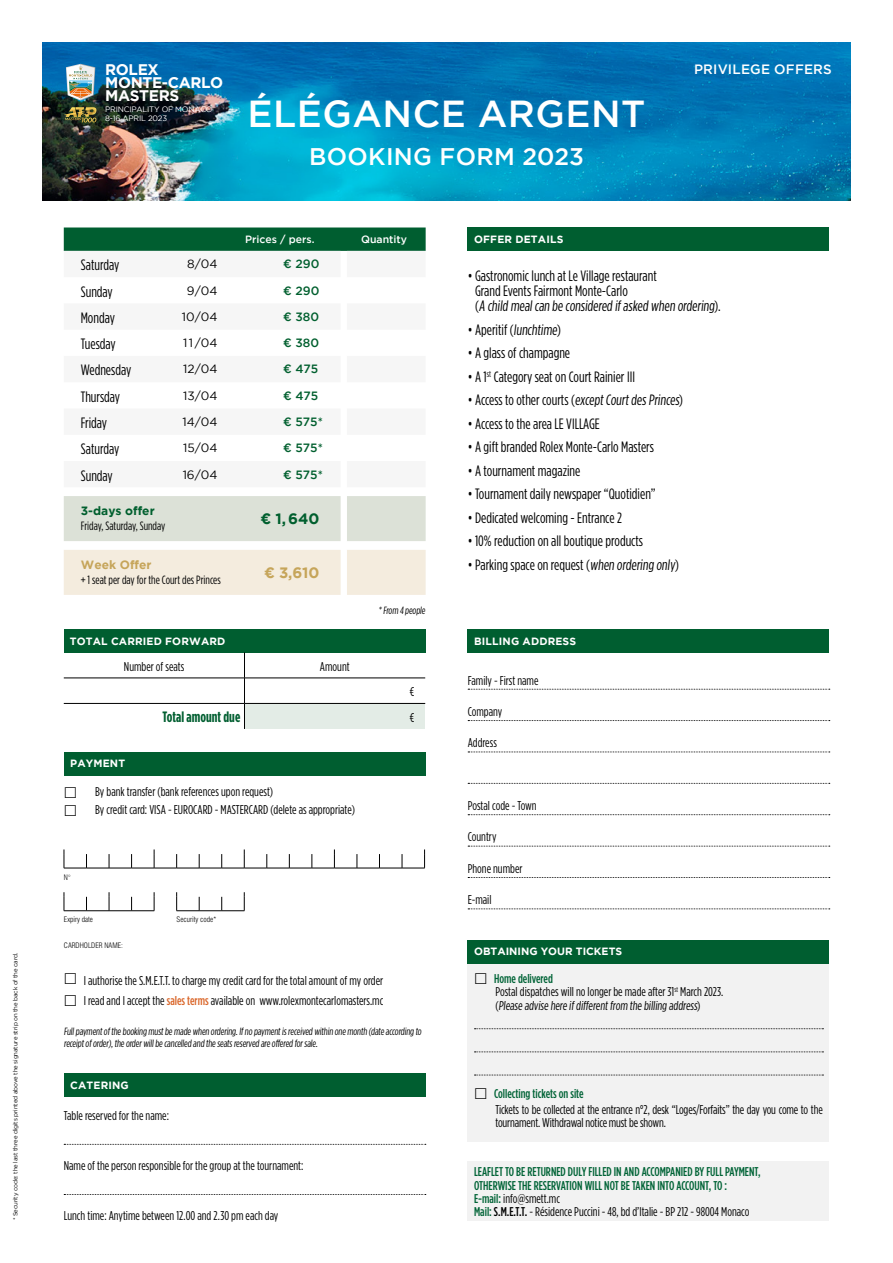
<style>
.page{position:relative;width:893px;height:1263px;background:#fff}
.page>*{position:absolute;margin:0;border:0;box-sizing:border-box;transform-origin:0 0}
.t1{font:500 37.5px "Gotham";letter-spacing:.015em;color:#fff}
.t2{font:500 24px "Gotham";letter-spacing:.015em;color:#fff}
.t3{font:700 15.3px/12.9px "Gotham";letter-spacing:-.025em;color:#fff}
.t4{font:15px/15px "Gotham Condensed";color:#000}
.t5{font:700 15px "Gotham Condensed";color:#005e30}
.t6{font:700 15px "Gotham";color:#005f2e}
.t7{font:700 15px "Gotham";color:#c6a55a}
.t8{font:500 13.5px "Gotham";letter-spacing:.015em;color:#fff}
.t9{font:12.75px/13.2px "Gotham Condensed";color:#000}
.t10{font:500 12.75px/13.2px "Gotham Condensed";color:#006336}
.t11{font:12px "Gotham Condensed";color:#000}
.t12{font:12px "Gotham";color:#000}
.t13{font:500 12px "Gotham";color:#005f2e}
.t14{font:700 12px "Gotham";color:#005f2e}
.t15{font:700 12px "Gotham";color:#c6a55a}
.t16{font:10.5px/12px "Gotham Condensed";color:#000}
.t17{font:700 10.5px "Gotham";letter-spacing:.015em;color:#fff}
.t18{font:500 10.5px "Gotham";color:#fff}
.t19{font:7.8px/8.7px "Gotham";letter-spacing:-.025em;color:#fff}
.t20{font:300 condensed 7.5px "Swiss 721 BT";color:#000}
.t21{font:6px "Gotham";letter-spacing:-.02em;color:#000}
.s1{font-weight:500;color:#da672b}
.s2{font-weight:500;color:#006336}
.s3{font-weight:400;color:#000}
.s4{color:#000}
</style>
<div class="page">
<img style="left:43px;top:43px;width:807px;height:158px">
<svg style="left:64px;top:107px;width:33px;height:16px"></svg>
<svg style="left:66px;top:64px;width:29px;height:37px"></svg>
<svg style="left:64px;top:227px;width:362px;height:24px;background:#076235"></svg>
<div style="left:64px;top:496px;width:362px;height:45px;background:#dce1d7"></div>
<div style="left:64px;top:550px;width:362px;height:45px;background:#f4ecde"></div>
<div style="left:64px;top:752px;width:361px;height:23px;background:#005e30"></div>
<div style="left:468px;top:227px;width:361px;height:24px;background:#005e30"></div>
<div style="left:468px;top:629px;width:361px;height:23px;background:#005e30"></div>
<svg style="left:468px;top:689px;width:362px;height:1px"></svg>
<svg style="left:468px;top:720px;width:362px;height:1px"></svg>
<svg style="left:468px;top:751px;width:362px;height:1px"></svg>
<svg style="left:468px;top:783px;width:362px;height:1px"></svg>
<svg style="left:468px;top:814px;width:362px;height:1px"></svg>
<svg style="left:468px;top:846px;width:362px;height:1px"></svg>
<svg style="left:468px;top:877px;width:362px;height:1px"></svg>
<svg style="left:468px;top:908px;width:362px;height:1px"></svg>
<div style="left:468px;top:963px;width:361px;height:179px;background:#f2f2f2"></div>
<svg style="left:474px;top:1028px;width:349px;height:1px"></svg>
<svg style="left:474px;top:1051px;width:349px;height:1px"></svg>
<svg style="left:474px;top:1075px;width:349px;height:1px"></svg>
<svg style="left:64px;top:1144px;width:362px;height:1px"></svg>
<svg style="left:64px;top:1194px;width:362px;height:1px"></svg>
<div style="left:468px;top:940px;width:361px;height:23px;background:#005e30"></div>
<div style="left:64px;top:1073px;width:361px;height:23px;background:#005e30"></div>
<div style="left:468px;top:1161px;width:361px;height:59px;background:#f2f2f2"></div>
<svg style="left:64px;top:849px;width:361px;height:20px"></svg>
<svg style="left:176px;top:892px;width:69px;height:19px"></svg>
<svg style="left:64px;top:892px;width:91px;height:19px"></svg>
<div style="left:64px;top:629px;width:361px;height:23px;background:#005e30"></div>
<div style="left:244px;top:703px;width:181px;height:26px;background:#e3ece6"></div>
<hr style="left:64px;top:678px;width:180px;height:1px;background:#000">
<hr style="left:244px;top:678px;width:181px;height:1px;background:#000">
<hr style="left:64px;top:703px;width:180px;height:1px;background:#000">
<hr style="left:244px;top:703px;width:181px;height:1px;background:#000">
<svg style="left:244px;top:652px;width:1px;height:77px"></svg>
<p class="t21" style="left:12px;top:1220px;width:269px;rotate:-90deg">* Security code: the last three digits printed above the signature strip on the back of the card.</p>
<p class="t3" style="left:105px;top:63px;width:120px">ROLEX<br>MONTE-CARLO<br>MASTERS</p>
<p class="t19" style="left:105px;top:105px;width:109px">PRINCIPALITY OF MONACO<br>8-16 APRIL 2023</p>
<h1 class="t1" style="left:247px;top:93px;width:400px">ÉLÉGANCE ARGENT</h1>
<h2 class="t2" style="left:309px;top:142px;width:276px">BOOKING FORM 2023</h2>
<p class="t18" style="left:245px;top:233px;width:71px">Prices / pers.</p>
<p class="t18" style="left:361px;top:233px;width:47px">Quantity</p>
<p class="t17" style="left:474px;top:233px;width:91px">OFFER DETAILS</p>
<p class="t8" style="left:694px;top:61px;width:139px">PRIVILEGE OFFERS</p>
<p class="t4" style="left:81px;top:257px;width:40px">Saturday</p>
<p class="t12" style="left:187px;top:257px;width:32px">8/04</p>
<p class="t13" style="left:283px;top:257px;width:38px">¤ 290</p>
<p class="t4" style="left:81px;top:284px;width:34px">Sunday</p>
<p class="t12" style="left:187px;top:284px;width:32px">9/04</p>
<p class="t13" style="left:283px;top:284px;width:38px">¤ 290</p>
<p class="t4" style="left:81px;top:310px;width:36px">Monday</p>
<p class="t12" style="left:182px;top:310px;width:37px">10/04</p>
<p class="t13" style="left:283px;top:310px;width:37px">¤ 380</p>
<p class="t4" style="left:81px;top:336px;width:36px">Tuesday</p>
<p class="t12" style="left:183px;top:336px;width:36px">11/04</p>
<p class="t13" style="left:283px;top:336px;width:37px">¤ 380</p>
<p class="t4" style="left:81px;top:362px;width:52px">Wednesday</p>
<p class="t12" style="left:183px;top:363px;width:36px">12/04</p>
<p class="t13" style="left:283px;top:362px;width:37px">¤ 475</p>
<p class="t4" style="left:81px;top:389px;width:41px">Thursday</p>
<p class="t12" style="left:183px;top:389px;width:36px">13/04</p>
<p class="t13" style="left:283px;top:389px;width:37px">¤ 475</p>
<p class="t4" style="left:81px;top:415px;width:28px">Friday</p>
<p class="t12" style="left:182px;top:415px;width:37px">14/04</p>
<p class="t13" style="left:283px;top:415px;width:41px">¤ 575*</p>
<p class="t4" style="left:81px;top:441px;width:40px">Saturday</p>
<p class="t12" style="left:183px;top:441px;width:36px">15/04</p>
<p class="t13" style="left:283px;top:441px;width:41px">¤ 575*</p>
<p class="t4" style="left:81px;top:467px;width:34px">Sunday</p>
<p class="t12" style="left:183px;top:468px;width:36px">16/04</p>
<p class="t13" style="left:283px;top:467px;width:41px">¤ 575*</p>
<p class="t14" style="left:81px;top:504px;width:75px">3-days offer</p>
<p class="t11" style="left:81px;top:520px;width:86px">Friday, Saturday, Sunday</p>
<p class="t6" style="left:260px;top:510px;width:61px">¤ 1,640</p>
<p class="t15" style="left:81px;top:558px;width:72px">Week Offer</p>
<p class="t11" style="left:81px;top:574px;width:142px">+ 1 seat per day for the Court des Princes</p>
<p class="t7" style="left:264px;top:564px;width:57px">¤ 3,610</p>
<p class="t17" style="left:70px;top:635px;width:157px">TOTAL CARRIED FORWARD</p>
<p class="t9" style="left:124px;top:659px;width:62px">Number of seats</p>
<p class="t9" style="left:320px;top:659px;width:31px">Amount</p>
<p class="t16" style="left:379px;top:604px;width:49px">* From 4 people</p>
<p class="t9" style="left:410px;top:685px;width:6px">¤</p>
<p class="t17" style="left:70px;top:758px;width:56px">PAYMENT</p>
<p class="t5" style="left:163px;top:709px;width:79px">Total amount due</p>
<p class="t9" style="left:410px;top:710px;width:6px">¤</p>
<p class="t9" style="left:95px;top:783px;width:261px;line-height:17.9px">By bank transfer (bank references upon request)<br>By credit card: VISA - EUROCARD - MASTERCARD (delete as appropriate)</p>
<p class="t20" style="left:64px;top:872px;width:8px">N°</p>
<p class="t20" style="left:64px;top:915px;width:31px">Expiry date</p>
<p class="t20" style="left:177px;top:915px;width:42px">Security code*</p>
<p class="t20" style="left:64px;top:941px;width:60px">CARDHOLDER NAME:</p>
<p class="t9" style="left:84px;top:970px;width:301px;line-height:20.5px">I authorise the S.M.E.T.T. to charge my credit card for the total amount of my order<br>I read and I accept the <span class="s1">sales terms</span> available on www.rolexmontecarlomasters.mc</p>
<p class="t16" style="left:64px;top:1025px;width:360px">Fullpaymentofthe booking mustbe made when ordering.Ifno paymentis received within one month (date according to receiptoforder),the orderwillbe cancelled and the seats reserved are offered forsale.</p>
<p class="t17" style="left:70px;top:1079px;width:60px">CATERING</p>
<p class="t9" style="left:64px;top:1109px;width:107px">Table reserved for the name:</p>
<p class="t9" style="left:64px;top:1159px;width:241px">Name of the person responsible for the group at the tournament:</p>
<p class="t9" style="left:64px;top:1209px;width:216px">Lunch time: Anytime between 12.00 and 2.30 pm each day</p>
<p class="t4" style="left:475px;top:268px;width:247px;text-indent:-7px">• Gastronomic lunch at Le Village restaurant<br>Grand Events Fairmont Monte-Carlo<br>(A child mealcan be considered ifasked when ordering).</p>
<p class="t4" style="left:468px;top:322px;width:95px">• Aperitif (lunchtime)</p>
<p class="t4" style="left:468px;top:345px;width:104px">• A glass of champagne</p>
<p class="t4" style="left:468px;top:369px;width:169px">• A 1<sup>st</sup> Category seat on Court Rainier III</p>
<p class="t4" style="left:468px;top:392px;width:217px">• Access to other courts (exceptCourtdes Princes)</p>
<p class="t4" style="left:468px;top:416px;width:134px">• Access to the area LE VILLAGE</p>
<p class="t4" style="left:468px;top:439px;width:188px">• A gift branded Rolex Monte-Carlo Masters</p>
<p class="t4" style="left:468px;top:463px;width:114px">• A tournament magazine</p>
<p class="t4" style="left:468px;top:486px;width:189px">• Tournament daily newspaper “Quotidien”</p>
<p class="t4" style="left:468px;top:510px;width:156px">• Dedicated welcoming - Entrance 2</p>
<p class="t4" style="left:468px;top:533px;width:177px">• 10% reduction on all boutique products</p>
<p class="t4" style="left:468px;top:557px;width:213px">• Parking space on request (when ordering only)</p>
<p class="t17" style="left:474px;top:635px;width:104px">BILLING ADDRESS</p>
<p class="t9" style="left:468px;top:673px;width:72px">Family - First name</p>
<p class="t9" style="left:468px;top:705px;width:36px">Company</p>
<p class="t9" style="left:468px;top:736px;width:31px">Address</p>
<p class="t9" style="left:468px;top:799px;width:70px">Postal code - Town</p>
<p class="t9" style="left:468px;top:830px;width:30px">Country</p>
<p class="t9" style="left:468px;top:862px;width:56px">Phone number</p>
<p class="t9" style="left:468px;top:893px;width:25px">E-mail</p>
<p class="t17" style="left:474px;top:945px;width:150px">OBTAINING YOUR TICKETS</p>
<p class="t9" style="left:494px;top:972px;width:231px"><span class="s2">Home delivered<br></span>Postal dispatches will no longer be made after 31<sup>st</sup> March 2023. (Please advise here ifdifferentfrom the billing address)</p>
<p class="t10" style="left:494px;top:1086px;width:91px">Collecting tickets on site</p>
<p class="t9" style="left:495px;top:1103px;width:329px">Tickets to be collected at the entrance n°2, desk “Loges/Forfaits” the day you come to the tournament. Withdrawal notice must be shown.</p>
<p class="t10" style="left:474px;top:1165px;width:288px">LEAFLET TO BE RETURNED DULY FILLED IN AND ACCOMPANIED BY FULL PAYMENT, OTHERWISE THE RESERVATION WILL NOT BE TAKEN INTO ACCOUNT, TO :<br>E-mail: <span class="s3">info@smett.mc<br></span>Mail: <span class="s4">S.M.E.T.T.</span> <span class="s3">- Résidence Puccini - 48, bd d’Italie - BP 212 - 98004 Monaco</span></p>
</div>
